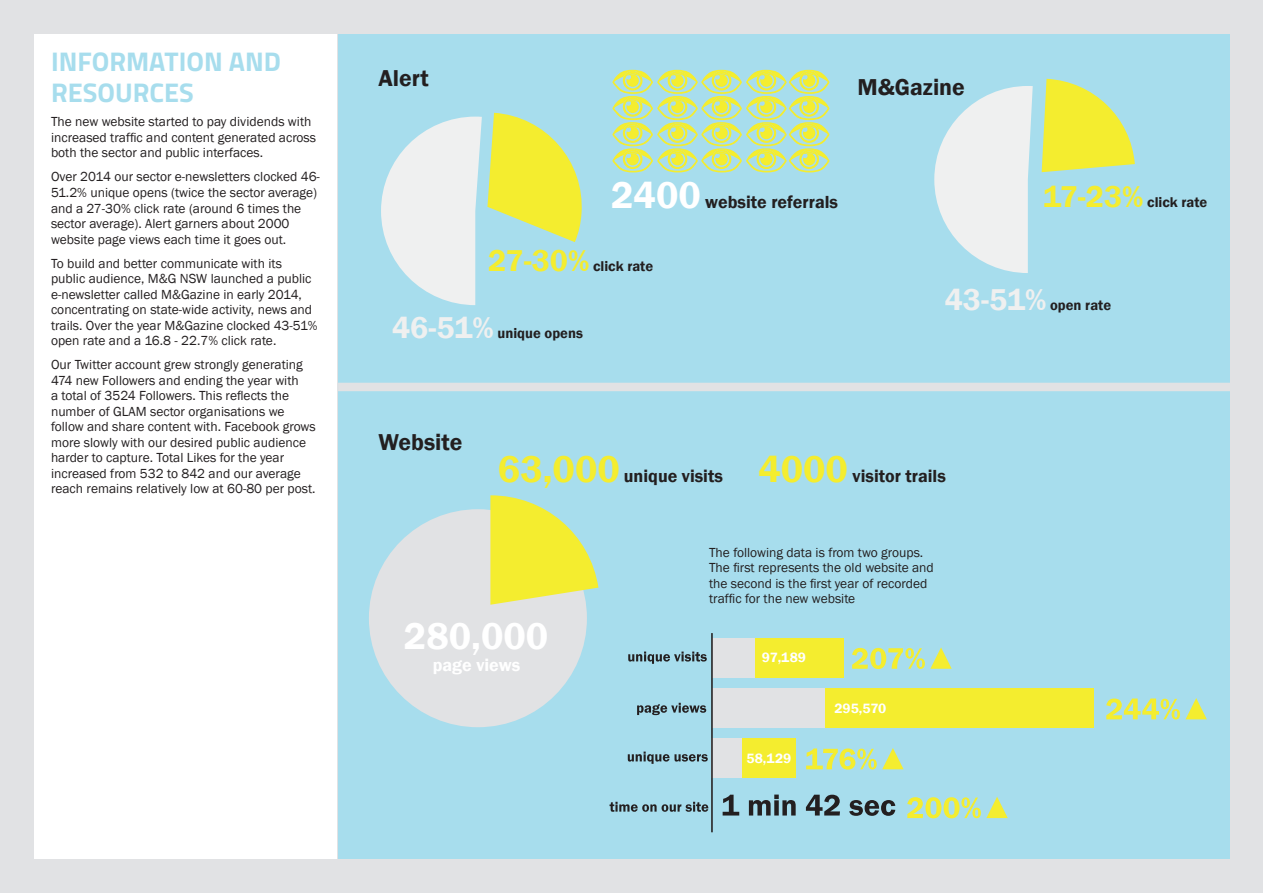
<style>
.page{position:relative;width:1263px;height:893px;background:#e1e2e4}
.page>*{position:absolute;margin:0;border:0;box-sizing:border-box;transform-origin:0 0}
.t1{font:600 38.25px "Franklin Gothic";color:#fff}
.copy{font:700 27px/31px "Titillium";color:#a7dded}
.copy-2{font:600 23.7px "Franklin Gothic";color:#231f20}
.t2{font:600 18px "Franklin Gothic";color:#231f20}
.t3{font:600 18px "Franklin Gothic";color:#fff}
.t4{font:600 14.55px "Franklin Gothic";color:#231f20}
.t5{font:600 13.95px "Franklin Gothic";color:#fff}
.copy-3{font:13.5px/15.5px "Franklin Gothic";color:#231f20}
.s1{font-size:38.25px;color:#fff}
.s2{font-size:31.05px;color:#f4ed2f}
.s3{font-size:31.05px;color:#eff0f0}
.s4{font-size:38.25px;color:#f4ed2f}
</style>
<div class="page">
<div style="left:338px;top:34px;width:892px;height:825px;background:#a7dded"></div>
<div style="left:34px;top:34px;width:303px;height:825px;background:#fff"></div>
<svg style="left:381px;top:113px;width:201px;height:192px"></svg>
<svg style="left:1042px;top:79px;width:93px;height:93px"></svg>
<svg style="left:934px;top:86px;width:99px;height:187px"></svg>
<svg style="left:612px;top:70px;width:217px;height:102px"></svg>
<div style="left:755px;top:638px;width:88px;height:40px;background:#f4ed2f"></div>
<div style="left:824px;top:688px;width:270px;height:40px;background:#f4ed2f"></div>
<div style="left:742px;top:738px;width:53px;height:39px;background:#f4ed2f"></div>
<div style="left:712px;top:638px;width:43px;height:40px;background:#e1e2e4"></div>
<div style="left:712px;top:688px;width:112px;height:40px;background:#e1e2e4"></div>
<div style="left:712px;top:738px;width:30px;height:39px;background:#e1e2e4"></div>
<svg style="left:723px;top:795px;width:16px;height:20px"></svg>
<svg style="left:749px;top:795px;width:47px;height:20px"></svg>
<svg style="left:806px;top:795px;width:34px;height:20px"></svg>
<svg style="left:849px;top:800px;width:46px;height:16px"></svg>
<svg style="left:628px;top:651px;width:79px;height:13px"></svg>
<svg style="left:637px;top:703px;width:69px;height:12px"></svg>
<svg style="left:628px;top:752px;width:80px;height:12px"></svg>
<svg style="left:609px;top:802px;width:99px;height:10px"></svg>
<svg style="left:852px;top:647px;width:100px;height:22px"></svg>
<svg style="left:1106px;top:698px;width:101px;height:21px"></svg>
<svg style="left:806px;top:748px;width:97px;height:22px"></svg>
<svg style="left:907px;top:797px;width:101px;height:21px"></svg>
<hr style="left:711px;top:633px;width:2px;height:199px;background:#231f20">
<div style="left:369px;top:509px;width:218px;height:218px;background:#e1e2e4;border-radius:50%"></div>
<svg style="left:490px;top:495px;width:108px;height:110px"></svg>
<div style="left:338px;top:383px;width:925px;height:8px;background:#e1e2e4"></div>
<p class="copy" style="left:51px;top:45px;width:231px">INFORMATION AND<br>RESOURCES</p>
<p class="copy-3" style="left:51px;top:114px;width:267px">The new website started to pay dividends with increased traffic and content generated across both the sector and public interfaces.</p>
<p class="copy-3" style="left:51px;top:170px;width:270px">Over 2014 our sector e-newsletters clocked 46- 51.2% unique opens (twice the sector average) and a 27-30% click rate (around 6 times the sector average). Alert garners about 2000 website page views each time it goes out.</p>
<p class="copy-3" style="left:51px;top:256px;width:268px">To build and better communicate with its public audience, M&amp;G NSW launched a public e-newsletter called M&amp;Gazine in early 2014, concentrating on state-wide activity, news and trails. Over the year M&amp;Gazine clocked 43-51% open rate and a 16.8 - 22.7% click rate.</p>
<p class="copy-3" style="left:51px;top:357px;width:266px">Our Twitter account grew strongly generating 474 new Followers and ending the year with<br>a total of 3524 Followers. This reflects the number of GLAM sector organisations we follow and share content with. Facebook grows more slowly with our desired public audience harder to capture. Total Likes for the year increased from 532 to 842 and our average reach remains relatively low at 60-80 per post.</p>
<p class="copy-2" style="left:378px;top:64px;width:52px">Alert</p>
<p class="copy-2" style="left:858px;top:72px;width:109px">M&amp;Gazine</p>
<h3 class="t2" style="left:611px;top:191px;width:228px"><span class="s1">2400</span> website referrals</h3>
<p class="t4" style="left:488px;top:257px;width:167px"><span class="s2">27-30%</span> click rate</p>
<p class="t4" style="left:392px;top:325px;width:192px"><span class="s3">46-51%</span> unique opens</p>
<p class="t4" style="left:1043px;top:193px;width:166px"><span class="s2">17-23%</span> click rate</p>
<p class="t4" style="left:945px;top:296px;width:168px"><span class="s3">43-51%</span> open rate</p>
<p class="copy-2" style="left:378px;top:427px;width:85px">Website</p>
<h3 class="t2" style="left:498px;top:465px;width:226px"><span class="s4">63,000</span> unique visits</h3>
<h3 class="t2" style="left:758px;top:465px;width:189px"><span class="s4">4000</span> visitor trails</h3>
<h1 class="t1" style="left:404px;top:613px;width:146px">280,000</h1>
<h3 class="t3" style="left:433px;top:653px;width:89px">page views</h3>
<p class="copy-3" style="left:709px;top:545px;width:226px">The following data is from two groups.<br>The first represents the old website and the second is the first year of recorded traffic for the new website</p>
<p class="t5" style="left:762px;top:648px;width:46px">97,189</p>
<p class="t5" style="left:747px;top:750px;width:46px">58,129</p>
<p class="t5" style="left:834px;top:700px;width:53px">295,570</p>
</div>
